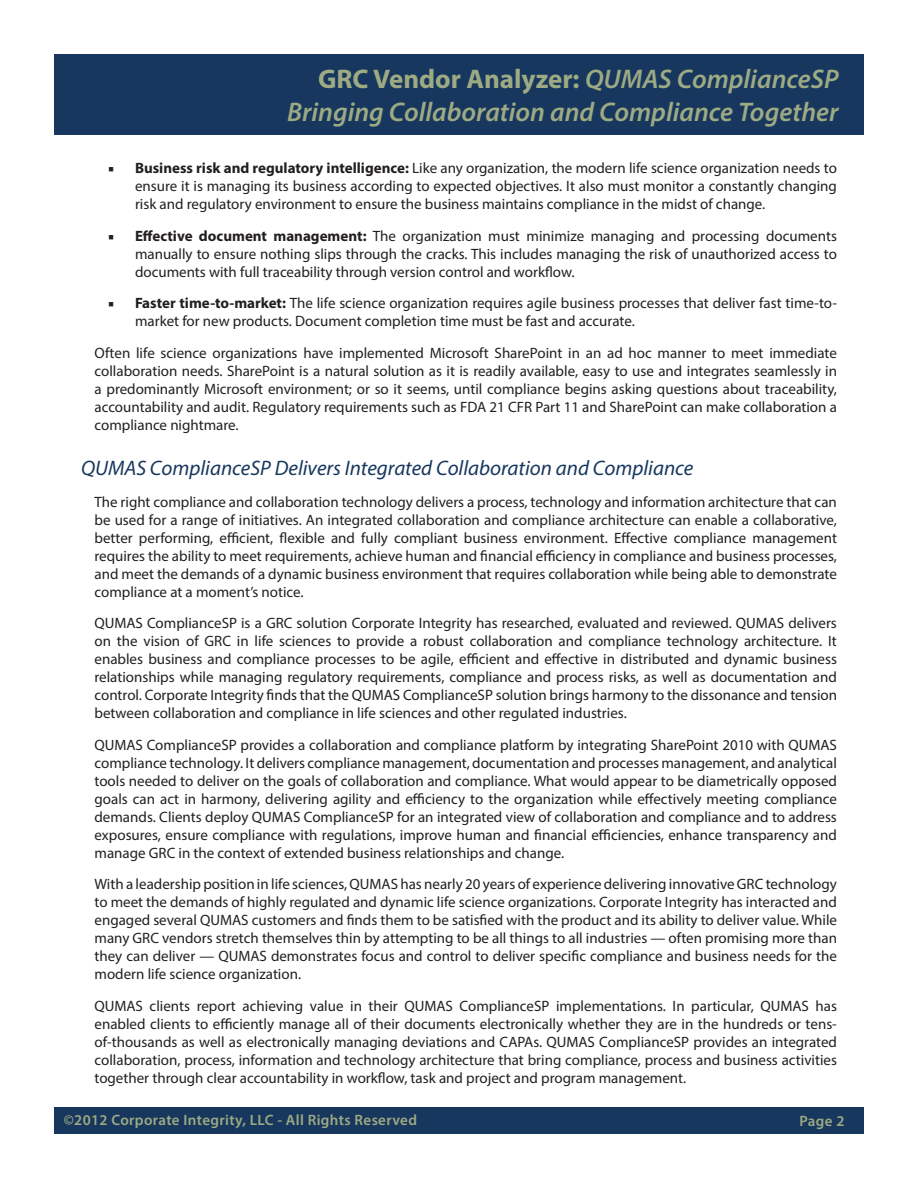
<style>
.page{position:relative;width:918px;height:1188px;background:#fff}
.page>*{position:absolute;margin:0;border:0;box-sizing:border-box;transform-origin:0 0}
.Address{font:italic 600 27px "Myriad Pro";color:#9daa83}
.Address-2{font:700 27px "Myriad Pro";color:#9daa83}
.Head_2{font:italic 21px "Myriad Pro";color:#17375e}
.Body{font:15px/18px "Myriad Pro";color:#231f20;text-align:justify}
.Address-3{font:600 15px "Myriad Pro";letter-spacing:.025em;color:#9daa83}
.s1{font-weight:600;font-style:italic}
.s2{font-family:"Minion Pro";font-weight:700}
.s3{font-weight:700}
</style>
<div class="page">
<div style="left:54px;top:1107px;width:810px;height:27px;background:#17375e"></div>
<div style="left:54px;top:54px;width:810px;height:81px;background:#17375e"></div>
<p class="Address-2" style="left:318px;top:62px;width:522px">GRC Vendor Analyzer: <span class="s1">QUMAS ComplianceSP</span></p>
<p class="Address" style="left:287px;top:95px;width:553px">Bringing Collaboration and Compliance Together</p>
<p class="Body" style="left:135px;top:159px;width:703px;text-indent:-27px"><span class="s2">■</span> <span class="s3">Business risk and regulatory intelligence:</span> Like any organization, the modern life science organization needs to ensure it is managing its business according to expected objectives. It also must monitor a constantly changing risk and regulatory environment to ensure the business maintains compliance in the midst of change.</p>
<p class="Body" style="left:135px;top:226px;width:704px;text-indent:-27px"><span class="s2">■</span> <span class="s3">Effective document management:</span> The organization must minimize managing and processing documents manually to ensure nothing slips through the cracks. This includes managing the risk of unauthorized access to documents with full traceability through version control and workflow.</p>
<p class="Body" style="left:135px;top:294px;width:704px;text-indent:-27px"><span class="s2">■</span> <span class="s3">Faster time-to-market:</span> The life science organization requires agile business processes that deliver fast time-to&shy;market for new products. Document completion time must be fast and accurate.</p>
<p class="Body" style="left:94px;top:343px;width:744px">Often life science organizations have implemented Microsoft SharePoint in an ad hoc manner to meet immediate collaboration needs. SharePoint is a natural solution as it is readily available, easy to use and integrates seamlessly in a predominantly Microsoft environment; or so it seems, until compliance begins asking questions about traceability, accountability and audit. Regulatory requirements such as FDA 21 CFR Part 11 and SharePoint can make collaboration a compliance nightmare.</p>
<p class="Head_2" style="left:81px;top:455px;width:614px">QUMAS ComplianceSP Delivers Integrated Collaboration and Compliance</p>
<p class="Body" style="left:94px;top:492px;width:744px">The right compliance and collaboration technology delivers a process, technology and information architecture that can be used for a range of initiatives. An integrated collaboration and compliance architecture can enable a collaborative, better performing, efficient, flexible and fully compliant business environment. Effective compliance management requires the ability to meet requirements, achieve human and financial efficiency in compliance and business processes, and meet the demands of a dynamic business environment that requires collaboration while being able to demonstrate compliance at a moment’s notice.</p>
<p class="Body" style="left:94px;top:614px;width:744px">QUMAS ComplianceSP is a GRC solution Corporate Integrity has researched, evaluated and reviewed. QUMAS delivers on the vision of GRC in life sciences to provide a robust collaboration and compliance technology architecture. It enables business and compliance processes to be agile, efficient and effective in distributed and dynamic business relationships while managing regulatory requirements, compliance and process risks, as well as documentation and control. Corporate Integrity finds that the QUMAS ComplianceSP solution brings harmony to the dissonance and tension between collaboration and compliance in life sciences and other regulated industries.</p>
<p class="Body" style="left:94px;top:735px;width:744px">QUMAS ComplianceSP provides a collaboration and compliance platform by integrating SharePoint 2010 with QUMAS compliance technology. It delivers compliance management, documentation and processes management, and analytical tools needed to deliver on the goals of collaboration and compliance. What would appear to be diametrically opposed goals can act in harmony, delivering agility and efficiency to the organization while effectively meeting compliance demands. Clients deploy QUMAS ComplianceSP for an integrated view of collaboration and compliance and to address exposures, ensure compliance with regulations, improve human and financial efficiencies, enhance transparency and manage GRC in the context of extended business relationships and change.</p>
<p class="Body" style="left:94px;top:875px;width:744px">With a leadership position in life sciences, QUMAS has nearly 20 years of experience delivering innovative GRC technology to meet the demands of highly regulated and dynamic life science organizations. Corporate Integrity has interacted and engaged several QUMAS customers and finds them to be satisfied with the product and its ability to deliver value. While many GRC vendors stretch themselves thin by attempting to be all things to all industries — often promising more than they can deliver — QUMAS demonstrates focus and control to deliver specific compliance and business needs for the modern life science organization.</p>
<p class="Body" style="left:94px;top:996px;width:744px">QUMAS clients report achieving value in their QUMAS ComplianceSP implementations. In particular, QUMAS has enabled clients to efficiently manage all of their documents electronically whether they are in the hundreds or tens&shy;of-thousands as well as electronically managing deviations and CAPAs. QUMAS ComplianceSP provides an integrated collaboration, process, information and technology architecture that bring compliance, process and business activities together through clear accountability in workflow, task and project and program management.</p>
<p class="Address-3" style="left:64px;top:1110px;width:355px">©2012 Corporate Integrity, LLC - All Rights Reserved</p>
<p class="Address-3" style="left:799px;top:1111px;width:47px">Page 2</p>
</div>
